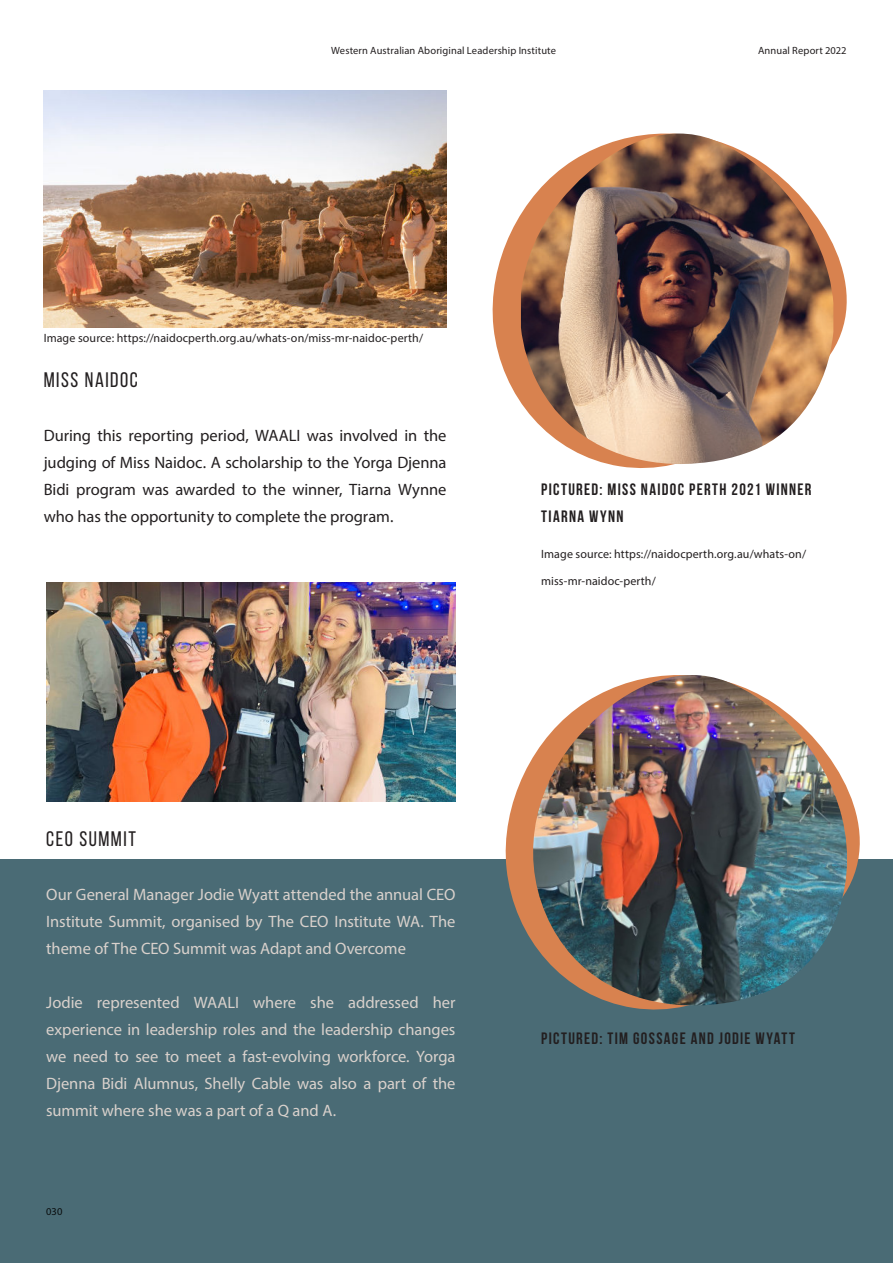
<style>
.page{position:relative;width:893px;height:1263px;background:#fff}
.page>*{position:absolute;margin:0;border:0;box-sizing:border-box;transform-origin:0 0}
.t1{font:21px "Bebas Neue";letter-spacing:.075em;color:#231f20}
.t2{font:16.5px/27px "Myriad Pro";letter-spacing:-.005em;color:#d9d1cc;text-align:justify}
.t3{font:16.5px/27px "Myriad Pro";color:#231f20;text-align:justify}
.t4{font:700 16.5px/27px "Bebas Neue";letter-spacing:.08em;color:#231f20}
.t5{font:12px "Myriad Pro";letter-spacing:.005em;color:#231f20}
.t6{font:10.5px "Myriad Pro";letter-spacing:.01em;color:#231f20}
</style>
<div class="page">
<div style="left:0;top:859px;width:893px;height:404px;background:#4a6b75"></div>
<img style="left:46px;top:582px;width:409px;height:219px">
<img style="left:44px;top:90px;width:402px;height:237px">
<svg style="left:492px;top:133px;width:355px;height:335px"></svg>
<img style="left:521px;top:134px;width:312px;height:330px">
<svg style="left:505px;top:788px;width:200px;height:222px"></svg>
<img style="left:518px;top:675px;width:342px;height:330px">
<p class="t6" style="left:331px;top:46px;width:226px">Western Australian Aboriginal Leadership Institute</p>
<p class="t6" style="left:758px;top:46px;width:90px">Annual Report 2022</p>
<p class="t5" style="left:44px;top:333px;width:381px">Image source: https://naidocperth.org.au/whats-on/miss-mr-naidoc-perth/</p>
<p class="t1" style="left:44px;top:367px;width:96px">MISS NAIDOC</p>
<p class="t3" style="left:44px;top:423px;width:404px">During this reporting period, WAALI was involved in the judging of Miss Naidoc. A scholarship to the Yorga Djenna Bidi program was awarded to the winner, Tiarna Wynne who has the opportunity to complete the program.</p>
<p class="t4" style="left:541px;top:476px;width:272px">PICTURED: MISS NAIDOC PERTH 2021 WINNER<br>TIARNA WYNN</p>
<p class="t5" style="left:541px;top:549px;width:266px">Image source: https://naidocperth.org.au/whats-on/</p>
<p class="t5" style="left:541px;top:576px;width:116px">miss-mr-naidoc-perth/</p>
<p class="t1" style="left:46px;top:826px;width:91px">CEO SUMMIT</p>
<p class="t2" style="left:46px;top:882px;width:411px">Our General Manager Jodie Wyatt attended the annual CEO Institute Summit, organised by The CEO Institute WA. The theme of The CEO Summit was Adapt and Overcome</p>
<p class="t2" style="left:46px;top:990px;width:411px">Jodie represented WAALI where she addressed her experience in leadership roles and the leadership changes we need to see to meet a fast-evolving workforce. Yorga Djenna Bidi Alumnus, Shelly Cable was also a part of the summit where she was a part of a Q and A.</p>
<p class="t6" style="left:46px;top:1207px;width:18px">030</p>
<p class="t4" style="left:541px;top:1025px;width:255px">PICTURED: TIM GOSSAGE AND JODIE WYATT</p>
</div>
